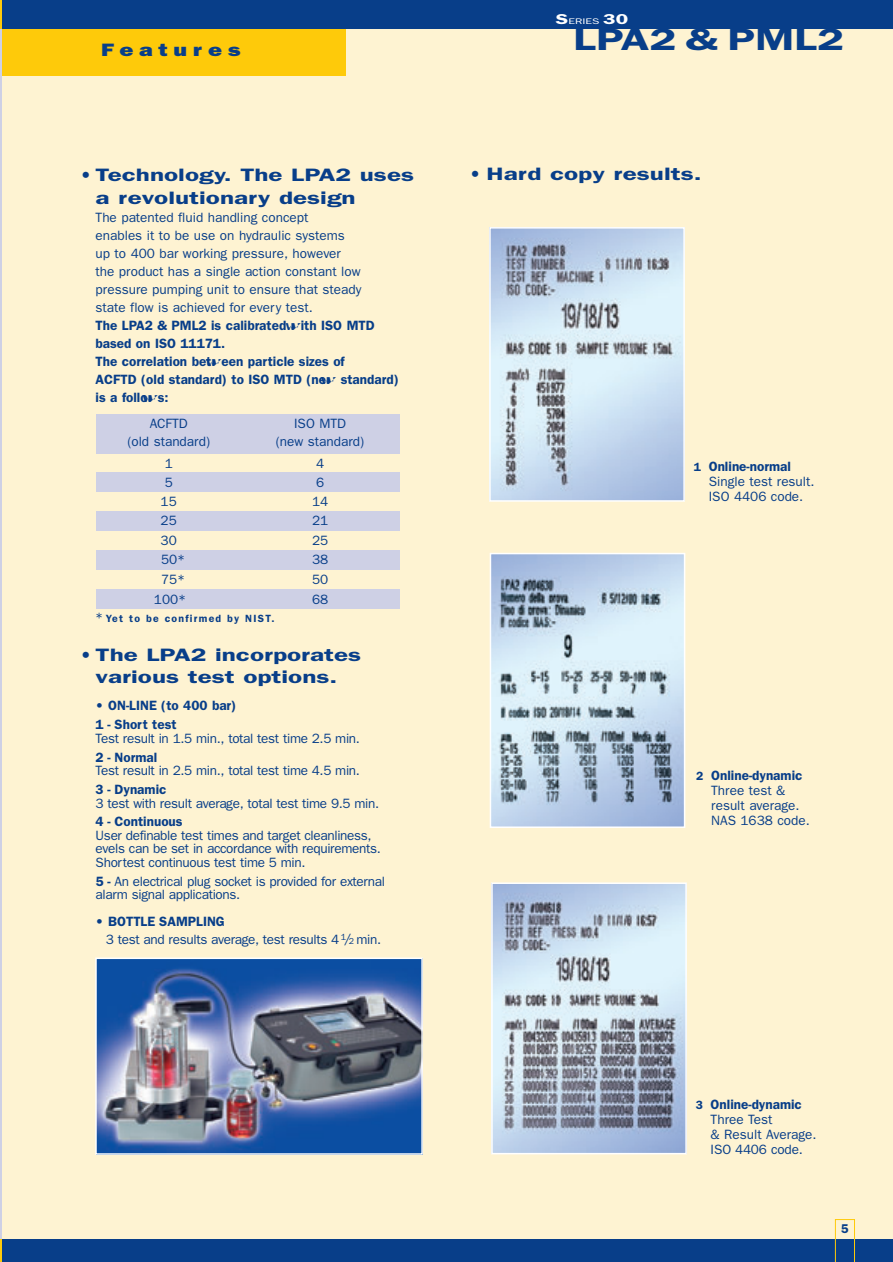
<style>
.page{position:relative;width:893px;height:1262px;background:#fff}
.page>*{position:absolute;margin:0;border:0;box-sizing:border-box;transform-origin:0 0}
.t1{font:600 30.9px "Franklin Gothic";color:#083e89;scale:1.45 1}
.t2{font:600 18px/22.5px "Franklin Gothic";color:#083e89}
.t3{font:800 18px "Franklin Gothic";letter-spacing:.24em;color:#083e89;scale:1.3 1}
.t4{font:13.5px/15px "Franklin Gothic";color:#083e89}
.t5{font:13.5px/13.5px "Franklin Gothic";letter-spacing:-.025em;color:#083e89}
.t6{font:600 13.5px/18px "Franklin Gothic";color:#083e89}
.t7{font:600 12.75px "Franklin Gothic";color:#083e89}
.t8{font:600 10.5px "Franklin Gothic";letter-spacing:.12em;color:#083e89}
.t9{font:8.1px "Franklin Gothic";color:#fff;scale:1.45 1}
.s1{font-weight:400;font-size:13.5px}
.s2{font-weight:400}
.s3{font-weight:600}
.s4{font-size:8.7px}
.s5{font-weight:600;font-size:14.4px}
.s6{font-weight:600;font-size:12px}
</style>
<div class="page">
<div style="left:0;top:0;width:892px;height:1261px;background:#fef3d2"></div>
<div style="left:1px;top:1239px;width:891px;height:22px;background:#083e89"></div>
<svg style="left:834px;top:1219px;width:20px;height:42px"></svg>
<div style="left:0;top:0;width:345px;height:75px;background:#feca0a"></div>
<div style="left:0;top:0;width:892px;height:29px;background:#083e89"></div>
<hr style="left:0;top:0;width:1px;height:1261px;background:#ced0e5">
<svg style="left:0;top:1239px;width:1px;height:22px"></svg>
<svg style="left:0;top:0;width:1px;height:28px"></svg>
<img style="left:98px;top:960px;width:322px;height:191px">
<div style="left:95px;top:957px;width:328px;height:197px;border:2px solid #fff"></div>
<div style="left:96px;top:414px;width:303px;height:39px;background:#ced0e5"></div>
<div style="left:96px;top:472px;width:303px;height:19px;background:#ced0e5"></div>
<div style="left:96px;top:511px;width:303px;height:19px;background:#ced0e5"></div>
<div style="left:96px;top:550px;width:303px;height:19px;background:#ced0e5"></div>
<div style="left:96px;top:589px;width:303px;height:19px;background:#ced0e5"></div>
<img style="left:492px;top:230px;width:189px;height:269px">
<div style="left:489px;top:227px;width:195px;height:275px;border:2px solid #fff"></div>
<img style="left:492px;top:556px;width:190px;height:269px">
<div style="left:489px;top:553px;width:196px;height:275px;border:2px solid #fff"></div>
<img style="left:494px;top:885px;width:189px;height:266px">
<div style="left:491px;top:882px;width:195px;height:272px;border:2px solid #fff"></div>
<h2 class="t3" style="left:101px;top:44px;width:108px">Features</h2>
<h2 class="t2" style="left:96px;top:165px;width:320px;text-indent:-15px">• Technology. The LPA2 uses a revolutionary design</h2>
<p class="t4" style="left:96px;top:209px;width:267px;line-height:18px">The patented fluid handling concept<br>enables it to be use on hydraulic systems up to 400 bar working pressure, however the product has a single action constant low pressure pumping unit to ensure that steady state flow is achieved for every test.</p>
<p class="t6" style="left:96px;top:317px;width:305px">The LPA2 &amp; PML2 is calibrated with ISO MTD based on ISO 11171.<br>The correlation between particle sizes of<br>ACFTD (old standard) to ISO MTD (new standard) is a follows:</p>
<p class="t4" style="left:150px;top:417px;width:40px">ACFTD</p>
<p class="t4" style="left:294px;top:417px;width:53px">ISO MTD</p>
<p class="t4" style="left:127px;top:435px;width:84px">(old standard)</p>
<p class="t4" style="left:276px;top:435px;width:90px">(new standard)</p>
<p class="t4" style="left:165px;top:457px;width:10px">1</p>
<p class="t4" style="left:316px;top:457px;width:10px">4</p>
<p class="t4" style="left:165px;top:476px;width:10px">5</p>
<p class="t4" style="left:316px;top:476px;width:10px">6</p>
<p class="t4" style="left:161px;top:495px;width:18px">15</p>
<p class="t4" style="left:312px;top:495px;width:18px">14</p>
<p class="t4" style="left:161px;top:514px;width:18px">25</p>
<p class="t4" style="left:312px;top:514px;width:18px">21</p>
<p class="t4" style="left:161px;top:533px;width:18px">30</p>
<p class="t4" style="left:312px;top:533px;width:18px">25</p>
<p class="t4" style="left:161px;top:553px;width:26px">50*</p>
<p class="t4" style="left:312px;top:553px;width:18px">38</p>
<p class="t4" style="left:161px;top:573px;width:26px">75*</p>
<p class="t4" style="left:312px;top:573px;width:18px">50</p>
<p class="t4" style="left:154px;top:592px;width:34px">100*</p>
<p class="t4" style="left:312px;top:592px;width:18px">68</p>
<p class="t8" style="left:95px;top:615px;width:181px"><span class="s1">*</span> Yet to be confirmed by NIST.</p>
<h2 class="t2" style="left:80px;top:645px;width:282px;text-align:center">• The LPA2 incorporates various test options.</h2>
<p class="t6" style="left:96px;top:697px;width:142px;line-height:18.9px"><span class="s2">•</span> ON-LINE (to 400 bar)<br>1 - Short test</p>
<p class="t5" style="left:96px;top:732px;width:266px">Test result in 1.5 min., total test time 2.5 min.</p>
<p class="t6" style="left:96px;top:749px;width:63px">2 - Normal</p>
<p class="t5" style="left:96px;top:765px;width:266px">Test result in 2.5 min., total test time 4.5 min.</p>
<p class="t6" style="left:96px;top:781px;width:72px">3 - Dynamic</p>
<p class="t5" style="left:96px;top:797px;width:285px">3 test with result average, total test time 9.5 min.</p>
<p class="t6" style="left:96px;top:814px;width:88px">4 - Continuous</p>
<p class="t5" style="left:96px;top:829px;width:287px">User definable test times and target cleanliness, evels can be set in accordance with requirements.<br>Shortest continuous test time 5 min.</p>
<p class="t5" style="left:96px;top:875px;width:291px"><span class="s3">5 -</span> An electrical plug socket is provided for external alarm signal applications.</p>
<p class="t5" style="left:106px;top:914px;width:277px;line-height:18px;text-indent:-10px">• <span class="s3">BOTTLE SAMPLING<br></span>3 test and results average, test results 4 <sup>1</sup>/<span class="s4">2</span> min.</p>
<p class="t9" style="left:556px;top:19px;width:51px"><span class="s5">S</span>ERIES <span class="s5">30</span></p>
<h1 class="t1" style="left:573px;top:28px;width:188px">LPA2 &amp; PML2</h1>
<h2 class="t2" style="left:470px;top:165px;width:233px">• Hard copy results.</h2>
<p class="t4" style="left:708px;top:460px;width:107px;text-indent:-15px"><span class="s6">1</span> <span class="s3">Online-normal<br></span>Single test result.<br>ISO 4406 code.</p>
<p class="t4" style="left:711px;top:769px;width:100px;text-indent:-15px"><span class="s6">2</span> <span class="s3">Online-dynamic<br></span>Three test &amp; result average.<br>NAS 1638 code.</p>
<p class="t4" style="left:710px;top:1098px;width:107px;text-indent:-15px"><span class="s6">3</span> <span class="s3">Online-dynamic<br></span>Three Test<br>&amp; Result Average.<br>ISO 4406 code.</p>
<p class="t7" style="left:840px;top:1224px;width:9px">5</p>
</div>
